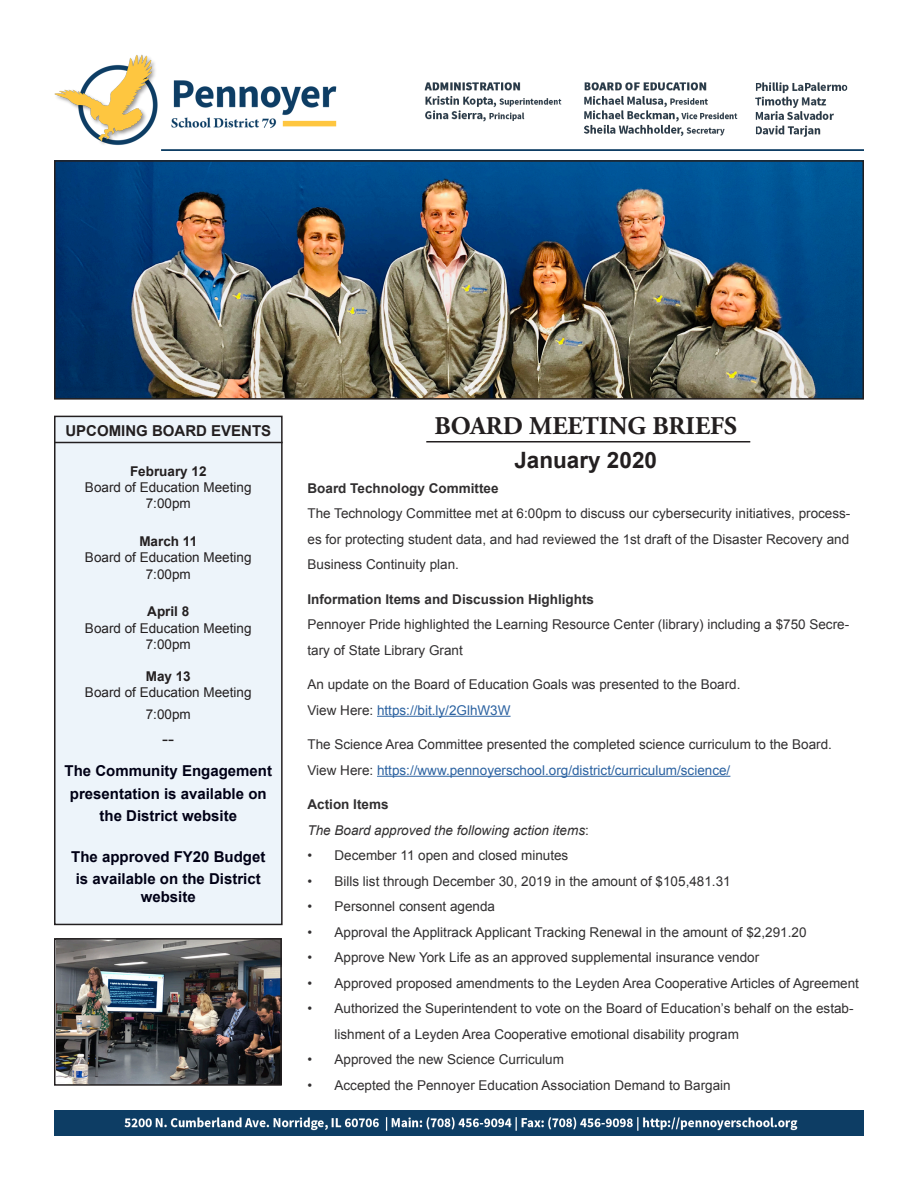
<style>
.page{position:relative;width:918px;height:1188px;background:#fff}
.page>*{position:absolute;margin:0;border:0;box-sizing:border-box;transform-origin:0 0}
.t1{font:700 25.5px "Adobe Garamond Pro";color:#231f20}
.t2{font:700 22.5px "Arial";color:#231f20}
.t3{font:18px "Arial";color:#231f20}
.t4{font:700 15px/22.5px "Arial";color:#000015;text-align:center}
.t5{font:700 15px "Arial";color:#231f20}
.t6{font:13.5px/25.5px "Arial";color:#312f30}
.t7{font:13.5px/16.2px "Arial";color:#231f20;text-align:center}
.t8{font:700 13.5px "Arial";color:#312f30}
.t9{font:italic 13.5px "Arial";color:#312f30}
.t10{font:13.5px "Arial";color:#2b62a1}
.t11{font:700 13.5px "Arial";color:#231f20}
.s1{color:#312f30}
.s2{color:#2b62a1}
.s3{font-style:normal}
</style>
<div class="page">
<div style="left:55px;top:416px;width:227px;height:508px;background:#edf4fa"></div>
<div style="left:54px;top:416px;width:229px;height:509px;border:2px solid #231f20"></div>
<img style="left:54px;top:54px;width:810px;height:96px">
<img style="left:54px;top:1110px;width:810px;height:25px">
<img style="left:57px;top:163px;width:804px;height:234px">
<div style="left:54px;top:160px;width:810px;height:240px;border:2px solid #231f20"></div>
<img style="left:57px;top:941px;width:222px;height:142px">
<div style="left:54px;top:938px;width:228px;height:148px;border:2px solid #231f20"></div>
<hr style="left:377px;top:716px;width:134px;height:1px;background:#2b62a1">
<hr style="left:377px;top:776px;width:353px;height:1px;background:#2b62a1">
<hr style="left:54px;top:442px;width:229px;height:1px;background:#231f20">
<hr style="left:426px;top:441px;width:324px;height:1px;background:#231f20">
<p class="t5" style="left:65px;top:420px;width:207px">UPCOMING BOARD EVENTS</p>
<p class="t11" style="left:130px;top:462px;width:78px">February 12</p>
<p class="t7" style="left:85px;top:480px;width:168px">Board of Education Meeting</p>
<p class="t7" style="left:146px;top:496px;width:47px">7:00pm</p>
<p class="t11" style="left:139px;top:532px;width:59px">March 11</p>
<p class="t7" style="left:85px;top:550px;width:168px">Board of Education Meeting<br>7:00pm</p>
<p class="t11" style="left:147px;top:603px;width:44px">April 8</p>
<p class="t7" style="left:85px;top:620px;width:168px">Board of Education Meeting<br>7:00pm</p>
<p class="t11" style="left:146px;top:667px;width:47px">May 13</p>
<p class="t7" style="left:85px;top:682px;width:168px;line-height:21.6px">Board of Education Meeting<br>7:00pm</p>
<p class="t3" style="left:162px;top:726px;width:13px">--</p>
<p class="t4" style="left:65px;top:760px;width:209px">The Community Engagement presentation is available on the District website</p>
<p class="t4" style="left:71px;top:845px;width:196px">The approved FY20 Budget is available on the District</p>
<p class="t4" style="left:141px;top:886px;width:57px">website</p>
<p class="t1" style="left:434px;top:411px;width:304px">BOARD MEETING BRIEFS</p>
<p class="t2" style="left:514px;top:445px;width:144px">January 2020</p>
<p class="t8" style="left:308px;top:479px;width:193px">Board Technology Committee</p>
<p class="t6" style="left:308px;top:501px;width:544px;text-align:justify">The Technology Committee met at 6:00pm to discuss our cybersecurity initiatives, process&shy;es for protecting student data, and had reviewed the 1st draft of the Disaster Recovery and Business Continuity plan.</p>
<p class="t8" style="left:308px;top:590px;width:288px">Information Items and Discussion Highlights</p>
<p class="t6" style="left:308px;top:612px;width:543px">Pennoyer Pride highlighted the Learning Resource Center (library) including a $750 Secre&shy;tary of State Library Grant</p>
<p class="t6" style="left:308px;top:672px;width:435px">An update on the Board of Education Goals was presented to the Board.</p>
<p class="t10" style="left:308px;top:701px;width:205px"><span class="s1">View Here:</span> https://bit.ly/2GlhW3W</p>
<p class="t6" style="left:308px;top:732px;width:526px">The Science Area Committee presented the completed science curriculum to the Board.<br>View Here: <span class="s2">https://www.pennoyerschool.org/district/curriculum/science/</span></p>
<p class="t8" style="left:308px;top:796px;width:83px">Action Items</p>
<p class="t9" style="left:308px;top:821px;width:283px">The Board approved the following action items<span class="s3">:</span></p>
<p class="t6" style="left:308px;top:843px;width:262px">• December 11 open and closed minutes</p>
<p class="t6" style="left:308px;top:868px;width:425px">• Bills list through December 30, 2019 in the amount of $105,481.31</p>
<p class="t6" style="left:308px;top:894px;width:189px">• Personnel consent agenda</p>
<p class="t6" style="left:308px;top:919px;width:501px">• Approval the Applitrack Applicant Tracking Renewal in the amount of $2,291.20</p>
<p class="t6" style="left:308px;top:945px;width:453px">• Approve New York Life as an approved supplemental insurance vendor</p>
<p class="t6" style="left:308px;top:970px;width:553px">• Approved proposed amendments to the Leyden Area Cooperative Articles of Agreement</p>
<p class="t6" style="left:334px;top:996px;width:521px;text-indent:-27px">• Authorized the Superintendent to vote on the Board of Education’s behalf on the estab&shy;lishment of a Leyden Area Cooperative emotional disability program</p>
<p class="t6" style="left:308px;top:1047px;width:258px">• Approved the new Science Curriculum</p>
<p class="t6" style="left:308px;top:1072px;width:425px">• Accepted the Pennoyer Education Association Demand to Bargain</p>
</div>
